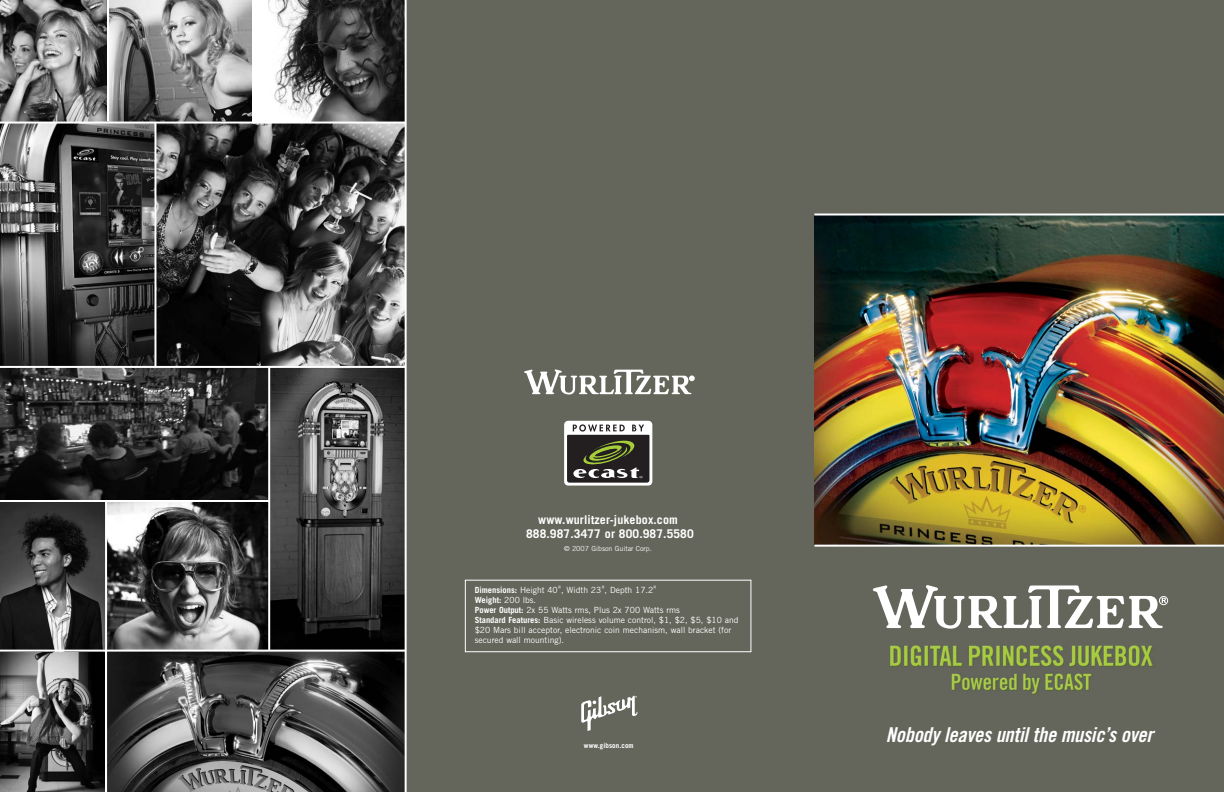
<style>
.page{position:relative;width:1224px;height:792px;background:#fff}
.page>*{position:absolute;margin:0;border:0;box-sizing:border-box;transform-origin:0 0}
.t1{font:italic 20.5px "Trade Gothic Bold Cond Twenty";color:#fff}
.t2{font:700 12px/14.5px "Trade Gothic LT Std";letter-spacing:.01em;color:#fff;text-align:center}
.t3{font:8.5px/10px "Trade Gothic";color:#fff}
.t4{font:7px "Trade Gothic LT Std";color:#fff}
.t5{font:700 7px "Trade Gothic LT Std";letter-spacing:.01em;color:#fff}
.s1{font-weight:700}
.s2{font-size:10.2px;color:#dcddde}
</style>
<div class="page">
<div style="left:407px;top:0;width:817px;height:792px;background:#64665b"></div>
<img style="left:814px;top:216px;width:410px;height:328px">
<svg style="left:524px;top:369px;width:170px;height:26px"></svg>
<div style="left:1159px;top:596px;width:9px;height:9px;border:1px solid #fff;border-radius:50%"></div>
<svg style="left:873px;top:585px;width:293px;height:44px"></svg>
<img style="left:109px;top:0;width:296px;height:122px">
<img style="left:0;top:0;width:107px;height:122px">
<img style="left:0;top:124px;width:154px;height:242px">
<svg style="left:156px;top:124px;width:249px;height:242px;background:#4b4b4b"></svg>
<img style="left:0;top:652px;width:105px;height:140px">
<img style="left:270px;top:368px;width:135px;height:282px">
<img style="left:0;top:368px;width:268px;height:132px">
<img style="left:107px;top:502px;width:161px;height:148px">
<svg style="left:0;top:502px;width:105px;height:148px;background:#3a3a3a"></svg>
<img style="left:107px;top:652px;width:298px;height:140px">
<hr style="left:814px;top:214px;width:410px;height:2px;background:#fff">
<hr style="left:814px;top:545px;width:410px;height:2px;background:#fff">
<div style="left:465px;top:580px;width:286px;height:72px;border:1px solid #fff"></div>
<div style="left:564px;top:421px;width:88px;height:65px;background:#fff;border-radius:4px"></div>
<svg style="left:567px;top:424px;width:82px;height:59px;background:#5b5c51"></svg>
<svg style="left:581px;top:696px;width:56px;height:35px"></svg>
<hr style="left:253px;top:0;width:2px;height:122px;background:#fff">
<h2 class="t2" style="left:526px;top:514px;width:169px">www.wurlitzer-jukebox.com<br>888.987.3477 or 800.987.5580</h2>
<p class="t4" style="left:564px;top:546px;width:89px">© 2007 Gibson Guitar Corp.</p>
<p class="t3" style="left:475px;top:586px;width:265px"><span class="s1">Dimensions:</span> Height 40<span class="s2">"</span>, Width 23<span class="s2">"</span>, Depth 17.2<span class="s2">"<br></span><span class="s1">Weight:</span> 200 lbs.<br><span class="s1">Power Output:</span> 2x 55 Watts rms, Plus 2x 700 Watts rms<br><span class="s1">Standard Features:</span> Basic wireless volume control, $1, $2, $5, $10 and $20 Mars bill acceptor, electronic coin mechanism, wall bracket (for secured wall mounting).</p>
<p class="t5" style="left:584px;top:743px;width:51px">www.gibson.com</p>
<h1 class="t1" style="left:886px;top:727px;width:273px">Nobodyleavesuntilthe music’sover</h1>
</div>
